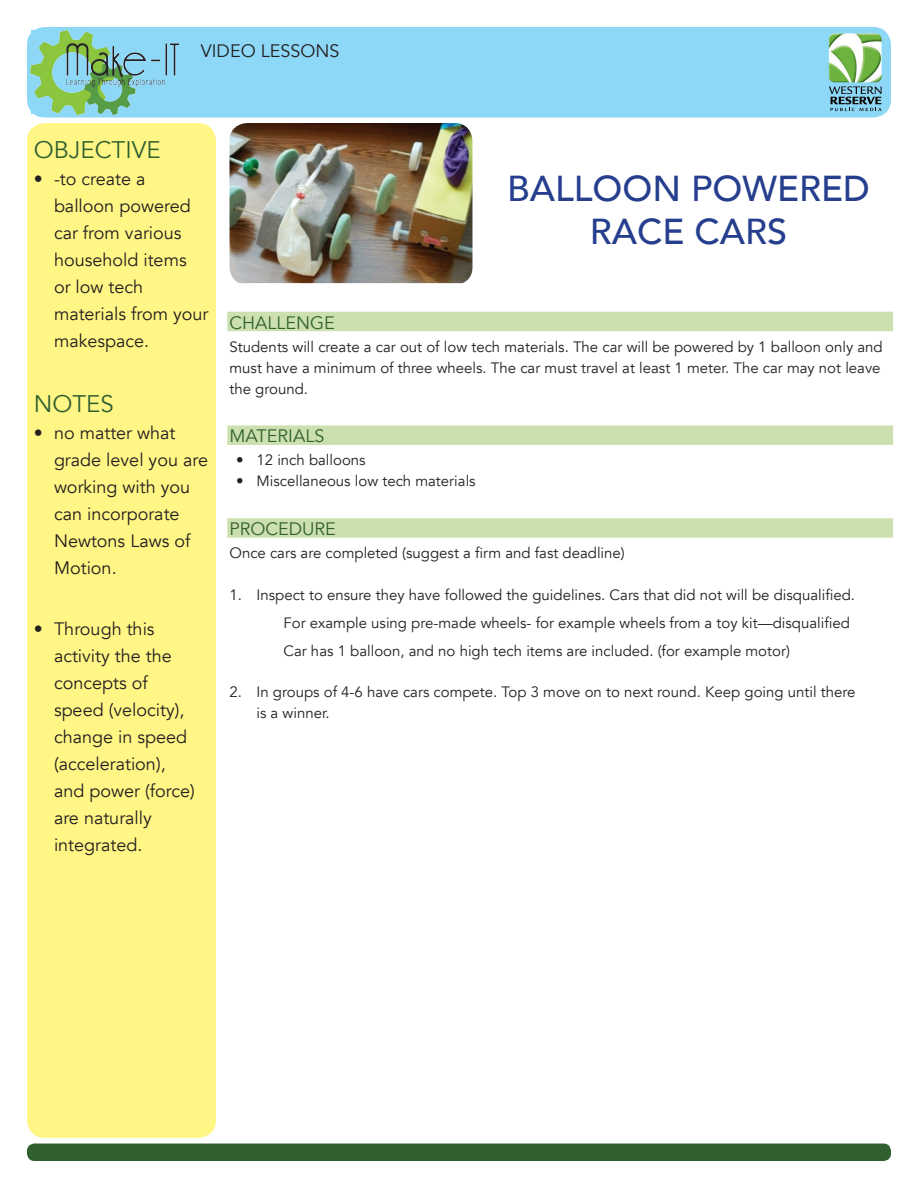
<style>
.page{position:relative;width:918px;height:1188px;background:#fff}
.page>*{position:absolute;margin:0;border:0;box-sizing:border-box;transform-origin:0 0}
.t1{font:500 36px/43.2px "Avenir";color:#253f8e;text-align:center}
.t2{font:24px "Avenir";color:#316030}
.t3{font:18px/27px "Avenir";color:#231f20}
.t4{font:18px "Avenir";color:#316030}
.t5{font:18px "Avenir";letter-spacing:.05em;color:#316030}
.t6{font:15px/21px "Avenir";color:#231f20}
</style>
<div class="page">
<div style="left:27px;top:27px;width:864px;height:91px;background:#8dd7f7;border-radius:18px"></div>
<img style="left:31px;top:30px;width:147px;height:84px">
<svg style="left:829px;top:86px;width:53px;height:25px"></svg>
<img style="left:829px;top:33px;width:53px;height:49px">
<div style="left:27px;top:1144px;width:864px;height:17px;background:#316030;border-radius:8px"></div>
<div style="left:27px;top:123px;width:189px;height:1015px;background:#fff685;border-radius:18px"></div>
<img style="left:230px;top:123px;width:242px;height:160px">
<div style="left:227px;top:312px;width:666px;height:19px;background:#cce0af"></div>
<div style="left:227px;top:425px;width:666px;height:20px;background:#cce0af"></div>
<div style="left:227px;top:518px;width:666px;height:20px;background:#cce0af"></div>
<p class="t3" style="left:201px;top:38px;width:140px">Video Lesson s</p>
<h2 class="t2" style="left:34px;top:135px;width:128px">OBJECTIVE</h2>
<p class="t3" style="left:54px;top:165px;width:156px;text-indent:-20px">• -to create a balloon powered car from various household items<br>or low tech materials from your makespace.</p>
<h2 class="t2" style="left:34px;top:389px;width:35px">Note</h2>
<h2 class="t2" style="left:100px;top:389px;width:15px">s</h2>
<p class="t3" style="left:54px;top:419px;width:156px;text-indent:-20px">• no matter what grade level you are working with you can incorporate<br>Newtons Laws of<br>Motion.</p>
<p class="t3" style="left:54px;top:615px;width:142px;text-indent:-20px">• Through this activity the the concepts of speed (velocity), change in speed (acceleration), and power (force) are naturally integrated.</p>
<h1 class="t1" style="left:507px;top:165px;width:364px">BALLOON POWERED<br>RACE CARS</h1>
<p class="t4" style="left:230px;top:312px;width:107px">Challenge</p>
<p class="t6" style="left:230px;top:336px;width:655px">Students will create a car out of low tech materials. The car will be powered by 1 balloon only and must have a minimum of three wheels. The car must travel at least 1 meter. The car may not leave the ground.</p>
<p class="t5" style="left:230px;top:425px;width:96px">Materials</p>
<p class="t6" style="left:236px;top:450px;width:131px">• 12 inch balloons</p>
<p class="t6" style="left:236px;top:471px;width:241px">• Miscellaneous low tech materials</p>
<p class="t4" style="left:230px;top:518px;width:35px">Proce</p>
<p class="t4" style="left:289px;top:518px;width:46px">dure</p>
<p class="t6" style="left:230px;top:543px;width:397px">Once cars are completed (suggest a firm and fast deadline)</p>
<p class="t6" style="left:284px;top:581px;width:573px;line-height:27.8px;text-indent:-54px">1. I nspect to ensure they have followed the guidelines. Cars that did not will be disqualified.<br>For example using pre-made wheels- for example wheels from a toy kit—disqualified<br>Car has 1 balloon, and no high tech items are included. (for example motor)</p>
<p class="t6" style="left:256px;top:682px;width:601px;text-indent:-27px">2. I n groups of 4-6 have cars compete. Top 3 move on to next round. Keep going until there is a winner.</p>
</div>
